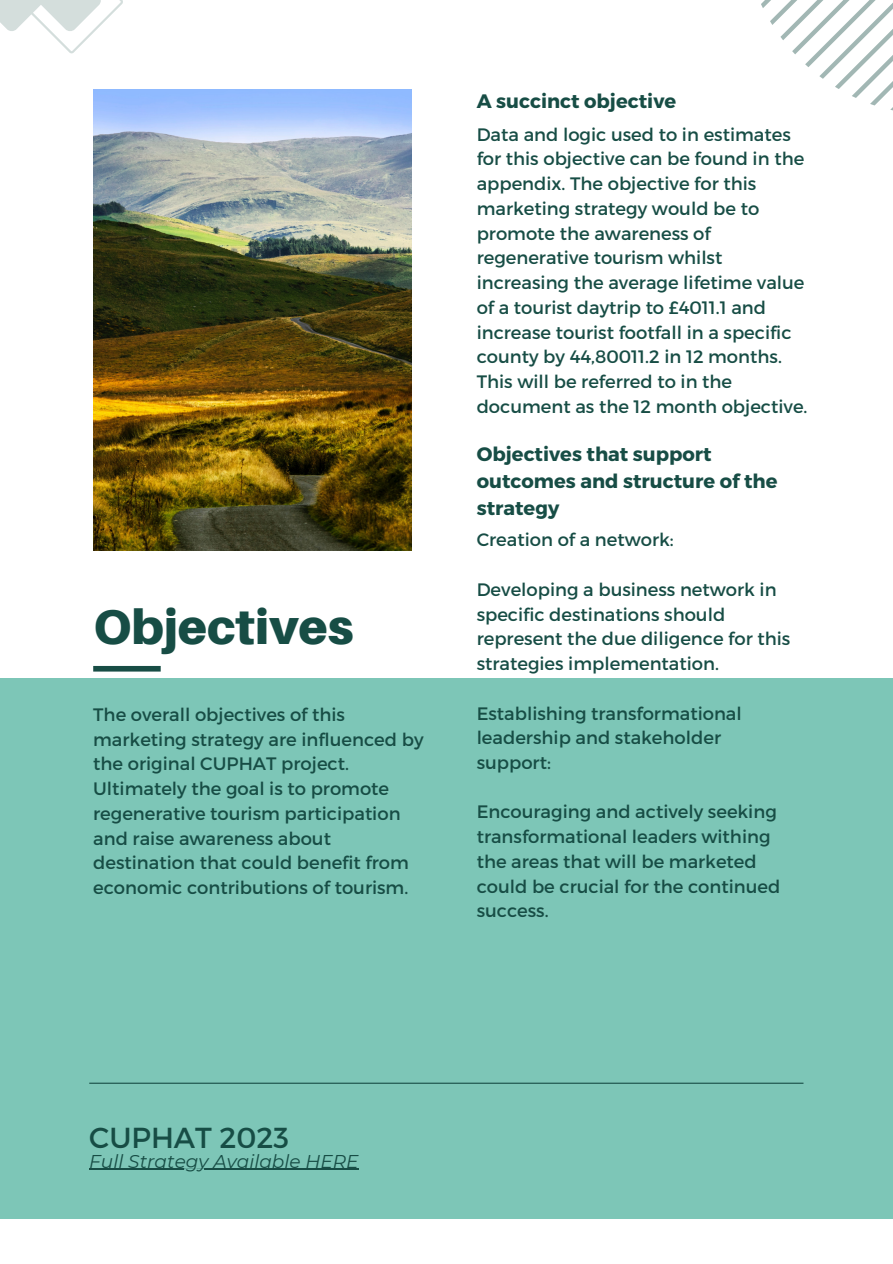
<style>
.page{position:relative;width:893px;height:1264px;background:#fff}
.page>*{position:absolute;margin:0;border:0;box-sizing:border-box;transform-origin:0 0}
.t1{font:900 48.6px "Aileron";color:#174d45}
.t2{font:28.95px "Montserrat";color:#174d45}
.t3{font:700 19.5px/27px "Montserrat";color:#174d45}
.t4{font:italic 18.45px "Montserrat";color:#174d45}
.t5{font:18px/24.8px "Montserrat";color:#174d45}
</style>
<div class="page">
<div style="left:0;top:678px;width:892px;height:540px;background:#7dc6b7"></div>
<img style="left:93px;top:89px;width:318px;height:461px">
<hr style="left:89px;top:1082px;width:714px;height:1px;background:#174d45">
<div style="left:93px;top:666px;width:68px;height:5px;background:#174d45"></div>
<svg style="left:0;top:0;width:123px;height:53px"></svg>
<svg style="left:761px;top:0;width:131px;height:110px"></svg>
<hr style="left:89px;top:1168px;width:269px;height:1px;background:#174d45">
<p class="t1" style="left:93px;top:596px;width:262px">Objectives</p>
<p class="t5" style="left:93px;top:701px;width:332px">The overall objectives of this marketing strategy are influenced by the original CUPHAT project.<br>Ultimately the goal is to promote regenerative tourism participation and raise awareness about destination that could benefit from economic contributions of tourism.</p>
<p class="t3" style="left:476px;top:86px;width:201px">A succinct objective</p>
<p class="t5" style="left:476px;top:121px;width:332px">Data and logic used to in estimates for this objective can be found in the appendix. The objective for this marketing strategy would be to promote the awareness of regenerative tourism whilst increasing the average lifetime value of a tourist daytrip to £4011.1 and increase tourist footfall in a specific county by 44,80011.2 in 12 months.<br>This will be referred to in the document as the 12 month objective.</p>
<p class="t3" style="left:476px;top:439px;width:302px">Objectives that support outcomes and structure of the strategy</p>
<p class="t5" style="left:476px;top:526px;width:198px">Creation of a network:</p>
<p class="t5" style="left:476px;top:576px;width:315px">Developing a business network in specific destinations should represent the due diligence for this strategies implementation.</p>
<p class="t5" style="left:476px;top:699px;width:266px">Establishing transformational leadership and stakeholder support:</p>
<p class="t5" style="left:476px;top:798px;width:305px">Encouraging and actively seeking transformational leaders withing the areas that will be marketed could be crucial for the continued success.</p>
<p class="t2" style="left:89px;top:1118px;width:201px">CUPHAT 2023</p>
<p class="t4" style="left:89px;top:1149px;width:271px">Full Strategy Available HERE</p>
</div>
